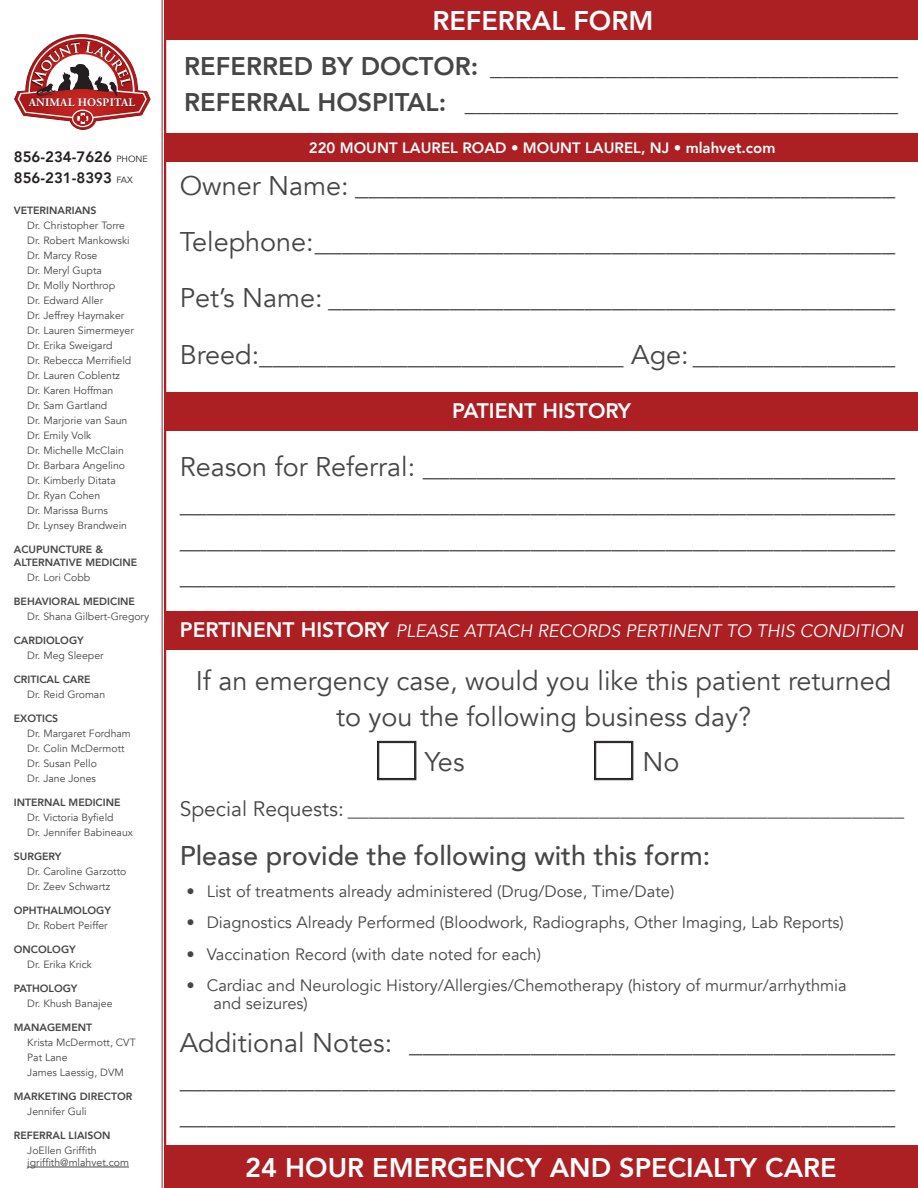
<style>
.page{position:relative;width:918px;height:1188px;background:#fff}
.page>*{position:absolute;margin:0;border:0;box-sizing:border-box;transform-origin:0 0}
.Paragraph_Style_4{font:27px/36px "Avenir";color:#474646;text-align:justify}
.body{font:800 27px "Avenir";color:#fff}
.Paragraph_Style_3{font:500 27px "Avenir";color:#474646}
.Header2{font:800 27px "Avenir";color:#fff}
.totptittle2{font:800 25.5px/36px "Avenir";color:#474646}
.Paragraph_Style_5{font:21px "Avenir";color:#474646}
.Header2-2{font:800 21px "Avenir";color:#fff}
.Header2-3{font:italic 18px "Avenir";color:#fff}
.t1{font:16.5px/18px "Avenir";color:#474646}
.body-2{font:800 15px "Avenir";color:#fff}
.body-3{font:800 15px "Avenir";color:#231f20}
.t2{font:700 11.55px "Adobe Garamond Pro";letter-spacing:.02em;color:#fff}
.Doctors{font:10.5px/12.6px "Avenir";color:#474646}
.t3{font:800 10.5px/12.6px "Avenir";color:#474646}
.s1{font-weight:400;font-size:9px}
.s2{font-weight:800;font-style:normal;font-size:21px}
</style>
<div class="page">
<div style="left:164px;top:0;width:754px;height:40px;background:#ac1f22"></div>
<svg style="left:14px;top:34px;width:137px;height:96px"></svg>
<hr style="left:27px;top:1167px;width:102px;height:1px;background:#474646">
<hr style="left:164px;top:0;width:2px;height:1188px;background:#ac1f22">
<hr style="left:162px;top:0;width:1px;height:1188px;background:#ac1f22">
<div style="left:164px;top:1145px;width:754px;height:43px;background:#ac1f22"></div>
<div style="left:166px;top:133px;width:752px;height:28px;background:#ac1f22"></div>
<div style="left:164px;top:392px;width:754px;height:39px;background:#ac1f22"></div>
<div style="left:164px;top:611px;width:754px;height:39px;background:#ac1f22"></div>
<svg style="left:377px;top:741px;width:39px;height:39px"></svg>
<div style="left:378px;top:742px;width:37px;height:37px;border:1px solid #231f20"></div>
<div style="left:379px;top:742px;width:36px;height:37px;border:1px solid #231f20"></div>
<svg style="left:594px;top:741px;width:39px;height:39px"></svg>
<div style="left:595px;top:742px;width:37px;height:37px;border:1px solid #231f20"></div>
<div style="left:596px;top:742px;width:36px;height:37px;border:1px solid #231f20"></div>
<p class="t2" style="left:29px;top:95px;width:108px">ANIMAL HOSPITAL</p>
<p class="body-3" style="left:14px;top:145px;width:136px">856-234-7626 <span class="s1">PHONE</span></p>
<p class="body-3" style="left:14px;top:166px;width:121px">856-231-8393 <span class="s1">FAX</span></p>
<p class="t3" style="left:14px;top:204px;width:84px">VETERINARIANS</p>
<p class="Doctors" style="left:27px;top:219px;width:99px">Dr. Christopher Torre</p>
<p class="Doctors" style="left:27px;top:234px;width:104px">Dr. Robert Mankowski</p>
<p class="Doctors" style="left:27px;top:249px;width:72px">Dr. Marcy Rose</p>
<p class="Doctors" style="left:27px;top:264px;width:76px">Dr. Meryl Gupta</p>
<p class="Doctors" style="left:27px;top:279px;width:89px">Dr. Molly Northrop</p>
<p class="Doctors" style="left:27px;top:294px;width:78px">Dr. Edward Aller</p>
<p class="Doctors" style="left:27px;top:309px;width:99px">Dr. Jeffrey Haymaker</p>
<p class="Doctors" style="left:27px;top:324px;width:108px">Dr. Lauren Simermeyer</p>
<p class="Doctors" style="left:27px;top:339px;width:87px">Dr. Erika Sweigard</p>
<p class="Doctors" style="left:27px;top:354px;width:106px">Dr. Rebecca Merrifield</p>
<p class="Doctors" style="left:27px;top:369px;width:94px">Dr. Lauren Coblentz</p>
<p class="Doctors" style="left:27px;top:384px;width:88px">Dr. Karen Hoffman</p>
<p class="Doctors" style="left:27px;top:399px;width:82px">Dr. Sam Gartland</p>
<p class="Doctors" style="left:27px;top:414px;width:102px">Dr. Marjorie van Saun</p>
<p class="Doctors" style="left:27px;top:429px;width:65px">Dr. Emily Volk</p>
<p class="Doctors" style="left:27px;top:444px;width:98px">Dr. Michelle McClain</p>
<p class="Doctors" style="left:27px;top:459px;width:99px">Dr. Barbara Angelino</p>
<p class="Doctors" style="left:27px;top:474px;width:90px">Dr. Kimberly Ditata</p>
<p class="Doctors" style="left:27px;top:489px;width:75px">Dr. Ryan Cohen</p>
<p class="Doctors" style="left:27px;top:504px;width:82px">Dr. Marissa Burns</p>
<p class="Doctors" style="left:27px;top:519px;width:101px">Dr. Lynsey Brandwein</p>
<p class="t3" style="left:14px;top:543px;width:125px">ACUPUNCTURE &amp;<br>ALTERNATIVE MEDICINE</p>
<p class="Doctors" style="left:27px;top:571px;width:64px">Dr. Lori Cobb</p>
<p class="t3" style="left:14px;top:595px;width:123px">BEHAVIORAL MEDICINE</p>
<p class="Doctors" style="left:27px;top:610px;width:123px">Dr. Shana Gilbert-Gregory</p>
<p class="t3" style="left:14px;top:634px;width:72px">CARDIOLOGY</p>
<p class="Doctors" style="left:27px;top:649px;width:78px">Dr. Meg Sleeper</p>
<p class="t3" style="left:14px;top:673px;width:78px">CRITICAL CARE</p>
<p class="Doctors" style="left:27px;top:688px;width:79px">Dr. Reid Groman</p>
<p class="t3" style="left:14px;top:712px;width:46px">EXOTICS</p>
<p class="Doctors" style="left:27px;top:727px;width:105px">Dr. Margaret Fordham</p>
<p class="Doctors" style="left:27px;top:742px;width:99px">Dr. Colin McDermott</p>
<p class="Doctors" style="left:27px;top:757px;width:71px">Dr. Susan Pello</p>
<p class="Doctors" style="left:27px;top:772px;width:70px">Dr. Jane Jones</p>
<p class="t3" style="left:14px;top:796px;width:108px">INTERNAL MEDICINE</p>
<p class="Doctors" style="left:27px;top:811px;width:88px">Dr. Victoria Byfield</p>
<p class="Doctors" style="left:27px;top:826px;width:107px">Dr. Jennifer Babineaux</p>
<p class="t3" style="left:14px;top:850px;width:49px">SURGERY</p>
<p class="Doctors" style="left:27px;top:865px;width:101px">Dr. Caroline Garzotto</p>
<p class="Doctors" style="left:27px;top:880px;width:84px">Dr. Zeev Schwartz</p>
<p class="t3" style="left:14px;top:904px;width:99px">OPHTHALMOLOGY</p>
<p class="Doctors" style="left:27px;top:919px;width:82px">Dr. Robert Peiffer</p>
<p class="t3" style="left:14px;top:943px;width:64px">ONCOLOGY</p>
<p class="Doctors" style="left:27px;top:958px;width:66px">Dr. Erika Krick</p>
<p class="t3" style="left:14px;top:982px;width:65px">PATHOLOGY</p>
<p class="Doctors" style="left:27px;top:997px;width:87px">Dr. Khush Banajee</p>
<p class="t3" style="left:14px;top:1021px;width:80px">MANAGEMENT</p>
<p class="Doctors" style="left:27px;top:1036px;width:110px">Krista McDermott, CVT</p>
<p class="Doctors" style="left:27px;top:1051px;width:42px">Pat Lane</p>
<p class="Doctors" style="left:27px;top:1066px;width:98px">James Laessig, DVM</p>
<p class="t3" style="left:14px;top:1090px;width:120px">MARKETING DIRECTOR</p>
<p class="Doctors" style="left:27px;top:1105px;width:61px">Jennifer Guli</p>
<p class="t3" style="left:14px;top:1129px;width:98px">REFERRAL LIAISON</p>
<p class="Doctors" style="left:27px;top:1144px;width:103px">JoEllen Griffith jgriffith@mlahvet.com</p>
<p class="Header2" style="left:432px;top:0;width:223px">REFERRAL FORM</p>
<p class="totptittle2" style="left:184px;top:49px;width:715px">REFERRED BY DOCTOR: ________________________________<br>REFERRAL HOSPITAL: __________________________________</p>
<p class="body-2" style="left:309px;top:136px;width:468px">220 MOUNT LAUREL ROAD • MOUNT LAUREL, NJ • mlahvet.com</p>
<p class="Paragraph_Style_4" style="left:180px;top:158px;width:717px;line-height:56.2px">Owner Name: ________________________________________ Telephone:___________________________________________ Pet’s Name: __________________________________________ Breed:___________________________ Age: _______________</p>
<p class="Header2-2" style="left:452px;top:394px;width:180px">PATIENT HISTORY</p>
<p class="Paragraph_Style_4" style="left:180px;top:449px;width:717px">Reason for Referral: ___________________________________ _____________________________________________________ _____________________________________________________ _____________________________________________________</p>
<p class="Header2-3" style="left:180px;top:620px;width:725px"><span class="s2">PERTINENT HISTORY</span> PLEASE ATTACH RECORDS PERTINENT TO THIS CONDITION</p>
<p class="Paragraph_Style_4" style="left:196px;top:663px;width:697px;text-align:center">If an emergency case, would you like this patient returned to you the following business day?</p>
<p class="Paragraph_Style_4" style="left:425px;top:744px;width:41px">Yes</p>
<p class="Paragraph_Style_4" style="left:642px;top:744px;width:39px">No</p>
<p class="Paragraph_Style_5" style="left:180px;top:796px;width:726px">Special Requests: _____________________________________________________</p>
<p class="Paragraph_Style_3" style="left:180px;top:833px;width:532px">Please provide the following with this form:</p>
<p class="t1" style="left:187px;top:883px;width:489px">• List of treatments already administered (Drug/Dose, Time/Date)</p>
<p class="t1" style="left:187px;top:914px;width:659px">• Diagnostics Already Performed (Bloodwork, Radiographs, Other Imaging, Lab Reports)</p>
<p class="t1" style="left:187px;top:946px;width:356px">• Vaccination Record (with date noted for each)</p>
<p class="t1" style="left:214px;top:977px;width:635px;text-indent:-27px">• Cardiac and Neurologic History/Allergies/Chemotherapy (history of murmur/arrhythmia and seizures)</p>
<p class="Paragraph_Style_4" style="left:180px;top:1025px;width:717px">Additional Notes: ____________________________________ _____________________________________________________ _____________________________________________________ _____________________________________________________</p>
<p class="body" style="left:245px;top:1147px;width:593px">24 HOUR EMERGENCY AND SPECIALTY CARE</p>
<p class="body" style="left:260px;top:1147px;width:593px">24 HOUR EMERGENCY AND SPECIALTY CARE</p>
</div>
